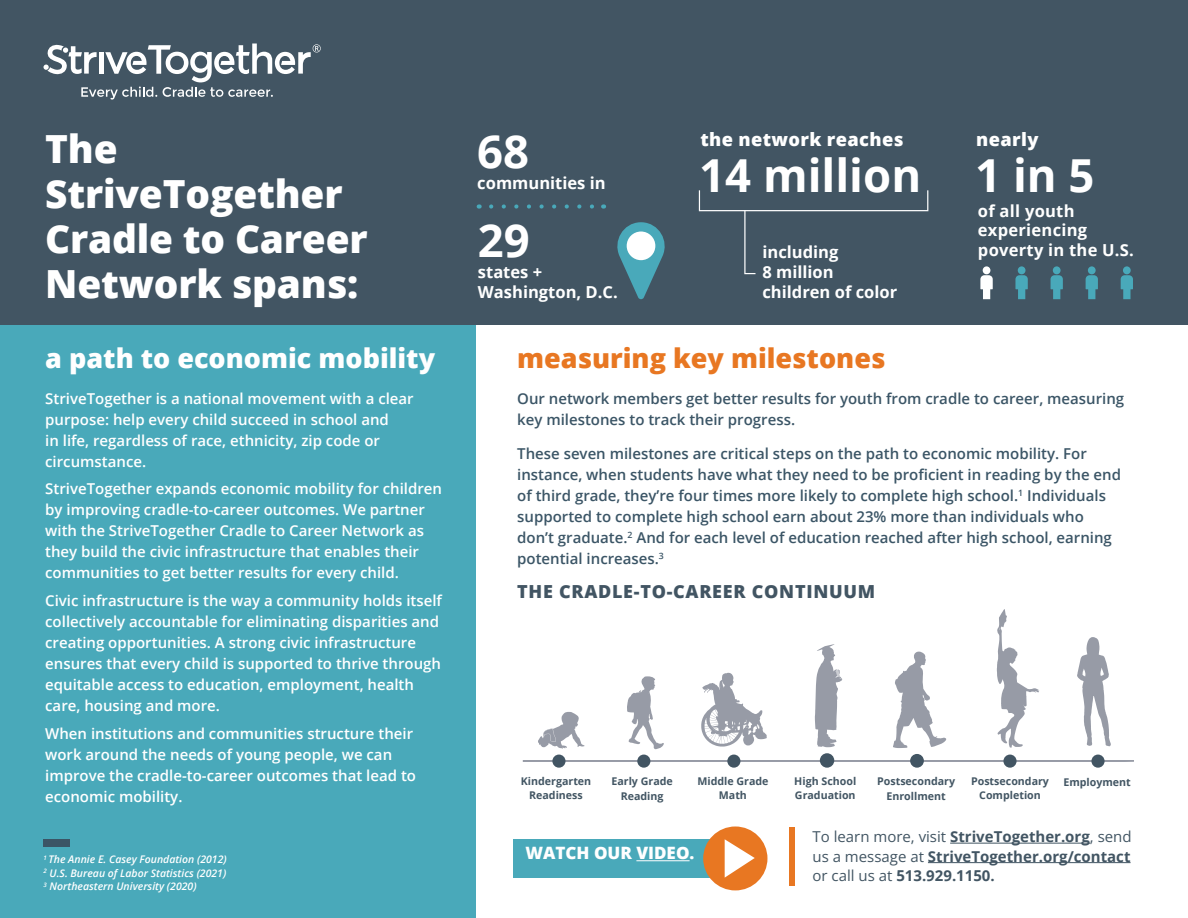
<style>
.page{position:relative;width:1188px;height:918px;background:#fff}
.page>*{position:absolute;margin:0;border:0;box-sizing:border-box;transform-origin:0 0}
.t1{font:700 45.45px "Open Sans";color:#fff}
.SubHead{font:800 38.85px/45px "Open Sans";letter-spacing:-.005em;color:#fff}
.SubHead-2{font:800 27px "Open Sans";color:#fff}
.SubHead-3{font:800 27px "Open Sans";color:#e87722}
.SubHead-4{font:800 18.3px "Open Sans";letter-spacing:.02em;color:#fff}
.SubHead-5{font:800 18px "Open Sans";letter-spacing:.04em;color:#425563}
.Body{font:800 17.1px "Open Sans";color:#fff}
.SubHead-6{font:700 16.5px/19.8px "Open Sans";color:#fff}
.Body-2{font:600 15px/21px "Open Sans";color:#fff}
.SubHead-7{font:600 15px/21px "Open Sans";color:#3b5566}
.Body-3{font:700 15px/19.5px "Open Sans";color:#425563;text-align:justify}
.Place{font:700 10.65px/13.6px "Open Sans";color:#425563;text-align:center}
.t2{font:italic 600 10.5px "Open Sans";color:#fff}
.s1{font-weight:400}
</style>
<div class="page">
<div style="left:0;top:312px;width:476px;height:606px;background:#49a9ba"></div>
<div style="left:0;top:0;width:1188px;height:325px;background:#425563"></div>
<svg style="left:44px;top:44px;width:277px;height:56px"></svg>
<div style="left:44px;top:839px;width:26px;height:8px;background:#3b5566"></div>
<svg style="left:699px;top:190px;width:1px;height:20px"></svg>
<svg style="left:927px;top:190px;width:1px;height:20px"></svg>
<hr style="left:699px;top:210px;width:229px;height:1px;background:#fff">
<svg style="left:744px;top:211px;width:13px;height:64px"></svg>
<div style="left:983px;top:266px;width:7px;height:8px;background:#fff;border-radius:50%"></div>
<svg style="left:980px;top:275px;width:13px;height:24px"></svg>
<div style="left:1018px;top:266px;width:8px;height:8px;background:#49a9ba;border-radius:50%"></div>
<svg style="left:1015px;top:275px;width:13px;height:24px"></svg>
<div style="left:1053px;top:266px;width:8px;height:8px;background:#49a9ba;border-radius:50%"></div>
<svg style="left:1051px;top:275px;width:12px;height:24px"></svg>
<div style="left:1088px;top:266px;width:8px;height:8px;background:#49a9ba;border-radius:50%"></div>
<svg style="left:1086px;top:275px;width:12px;height:24px"></svg>
<div style="left:1123px;top:266px;width:8px;height:8px;background:#49a9ba;border-radius:50%"></div>
<svg style="left:1121px;top:275px;width:12px;height:24px"></svg>
<div style="left:789px;top:828px;width:5px;height:58px;background:#e87722"></div>
<hr style="left:950px;top:843px;width:140px;height:1px;background:#425563">
<hr style="left:928px;top:862px;width:203px;height:1px;background:#425563">
<div style="left:513px;top:839px;width:223px;height:39px;background:#49a9ba"></div>
<hr style="left:636px;top:860px;width:54px;height:1px;background:#fff">
<div style="left:703px;top:826px;width:64px;height:64px;background:#e87722;border-radius:50%"></div>
<svg style="left:725px;top:839px;width:30px;height:39px"></svg>
<svg style="left:522px;top:760px;width:612px;height:2px"></svg>
<div style="left:552px;top:755px;width:14px;height:13px;background:#425563;border-radius:50%"></div>
<svg style="left:538px;top:712px;width:47px;height:37px"></svg>
<div style="left:727px;top:755px;width:13px;height:13px;background:#425563;border-radius:50%"></div>
<svg style="left:701px;top:673px;width:66px;height:74px"></svg>
<div style="left:910px;top:754px;width:14px;height:14px;background:#425563;border-radius:50%"></div>
<svg style="left:893px;top:652px;width:53px;height:96px"></svg>
<div style="left:1003px;top:755px;width:14px;height:13px;background:#425563;border-radius:50%"></div>
<svg style="left:997px;top:609px;width:42px;height:139px"></svg>
<div style="left:1091px;top:755px;width:14px;height:13px;background:#425563;border-radius:50%"></div>
<svg style="left:1077px;top:637px;width:34px;height:109px"></svg>
<div style="left:820px;top:753px;width:14px;height:15px;background:#425563;border-radius:50%"></div>
<svg style="left:815px;top:644px;width:27px;height:103px"></svg>
<div style="left:637px;top:755px;width:13px;height:13px;background:#425563;border-radius:50%"></div>
<svg style="left:627px;top:676px;width:37px;height:73px"></svg>
<svg style="left:617px;top:222px;width:48px;height:78px"></svg>
<div style="left:627px;top:232px;width:28px;height:28px;background:#fff;border-radius:50%"></div>
<svg style="left:491px;top:204px;width:103px;height:5px"></svg>
<p class="SubHead" style="left:45px;top:124px;width:324px">The<br>StriveTogether<br>Cradle to Career<br>Network spans:</p>
<p class="SubHead-2" style="left:45px;top:337px;width:391px">a path to economic mobility</p>
<p class="Body-2" style="left:45px;top:387px;width:370px">StriveTogether is a national movement with a clear purpose: help every child succeed in school and<br>in life, regardless of race, ethnicity, zip code or circumstance.</p>
<p class="Body-2" style="left:45px;top:478px;width:398px">StriveTogether expands economic mobility for children by improving cradle-to-career outcomes. We partner with the StriveTogether Cradle to Career Network as they build the civic infrastructure that enables their communities to get better results for every child.</p>
<p class="Body-2" style="left:45px;top:590px;width:398px">Civic infrastructure is the way a community holds itself collectively accountable for eliminating disparities and creating opportunities. A strong civic infrastructure ensures that every child is supported to thrive through equitable access to education, employment, health care, housing and more.</p>
<p class="Body-2" style="left:45px;top:723px;width:372px">When institutions and communities structure their work around the needs of young people, we can improve the cradle-to-career outcomes that lead to economic mobility.</p>
<p class="t2" style="left:44px;top:852px;width:185px"><sup>1</sup> The Annie E. Casey Foundation (2012)</p>
<p class="t2" style="left:44px;top:866px;width:184px"><sup>2</sup> U.S. Bureau of Labor Statistics (2021)</p>
<p class="t2" style="left:44px;top:879px;width:155px"><sup>3</sup> Northeastern University (2020)</p>
<p class="t1" style="left:477px;top:119px;width:53px">68</p>
<p class="SubHead-6" style="left:477px;top:173px;width:130px">communities in</p>
<p class="t1" style="left:478px;top:208px;width:53px">29</p>
<p class="SubHead-6" style="left:478px;top:262px;width:141px">states +<br>Washington, D.C.</p>
<p class="SubHead-4" style="left:700px;top:125px;width:205px">the network reaches</p>
<p class="t1" style="left:699px;top:144px;width:223px">14 million</p>
<p class="SubHead-6" style="left:762px;top:242px;width:78px">including</p>
<p class="SubHead-6" style="left:762px;top:262px;width:136px">8 million children of color</p>
<p class="SubHead-4" style="left:976px;top:125px;width:64px">nearly</p>
<p class="t1" style="left:975px;top:144px;width:121px">1 in 5</p>
<p class="SubHead-6" style="left:978px;top:201px;width:158px;line-height:19.4px">of all youth experiencing poverty in the U.S.</p>
<p class="SubHead-3" style="left:517px;top:337px;width:370px">measuring key milestones</p>
<p class="SubHead-7" style="left:517px;top:388px;width:609px">Our network members get better results for youth from cradle to career, measuring key milestones to track their progress.</p>
<p class="SubHead-7" style="left:517px;top:443px;width:605px">These seven milestones are critical steps on the path to economic mobility. For instance, when students have what they need to be proficient in reading by the end of third grade, they’re four times more likely to complete high school.<sup>1</sup> Individuals supported to complete high school earn about 23% more than individuals who don’t graduate.<sup>2</sup> And for each level of education reached after high school, earning potential increases.<sup>3</sup></p>
<p class="SubHead-5" style="left:517px;top:578px;width:359px">THE CRADLE-TO-CAREER CONTINUUM</p>
<p class="Place" style="left:521px;top:774px;width:72px">Kindergarten</p>
<p class="Place" style="left:529px;top:788px;width:55px">Readiness</p>
<p class="Place" style="left:611px;top:774px;width:63px;line-height:15.1px">Early Grade<br>Reading</p>
<p class="Place" style="left:697px;top:774px;width:73px">Middle Grade<br>Math</p>
<p class="Place" style="left:794px;top:774px;width:63px;text-align:left">High School<br>Graduation</p>
<p class="Place" style="left:877px;top:774px;width:79px;line-height:15.1px">Postsecondary<br>Enrollment</p>
<p class="Place" style="left:971px;top:774px;width:79px">Postsecondary<br>Completion</p>
<p class="Place" style="left:1063px;top:775px;width:69px">Employment</p>
<p class="Body" style="left:525px;top:840px;width:171px">WATCH OUR VIDEO.</p>
<p class="Body-3" style="left:812px;top:826px;width:321px"><span class="s1">To learn more, visit</span> StriveTogether.org<span class="s1">, send us a message at</span> StriveTogether.org/contact <span class="s1">or call us at</span> 513.929.1150.</p>
</div>
